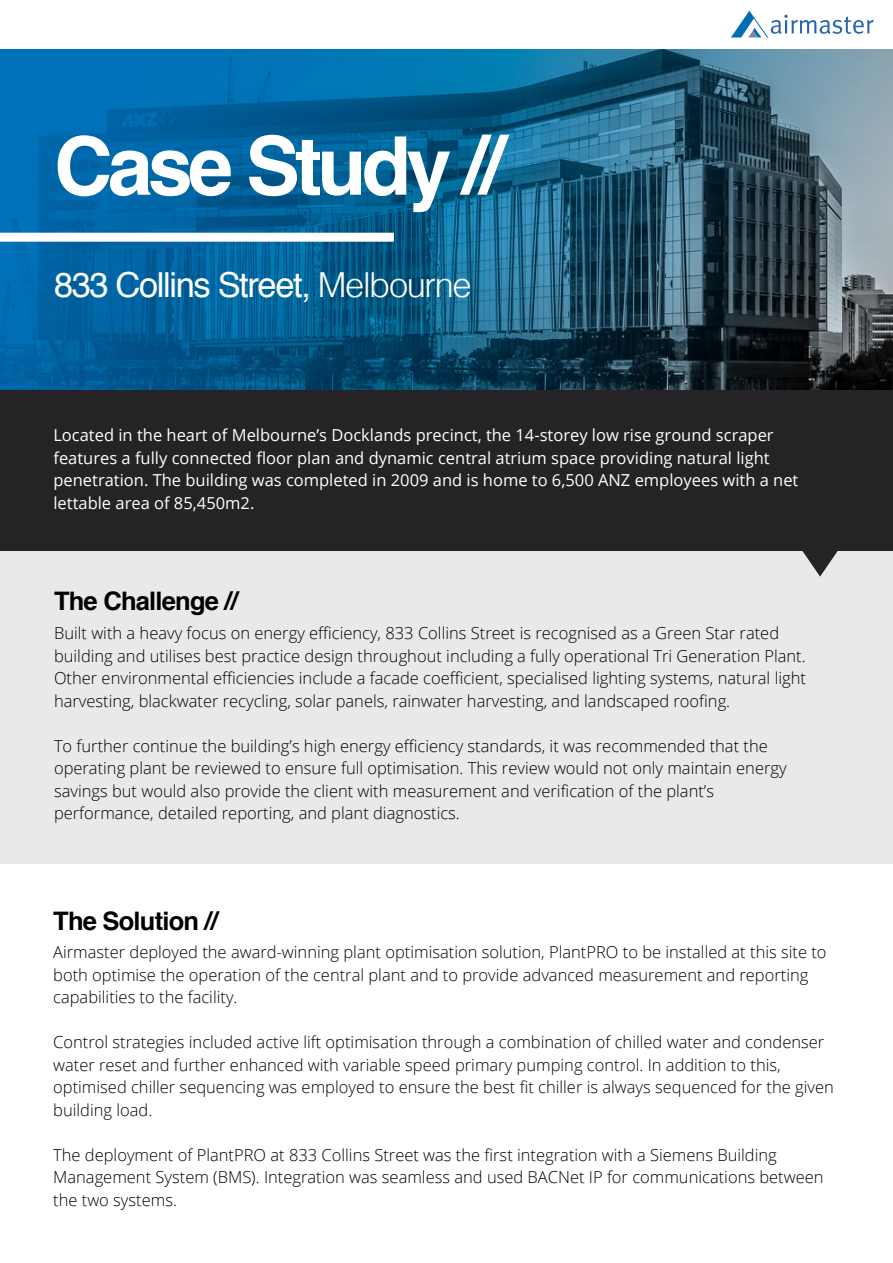
<style>
.page{position:relative;width:893px;height:1263px;background:#fff}
.page>*{position:absolute;margin:0;border:0;box-sizing:border-box;transform-origin:0 0}
.t1{font:700 81px "Helvetica";letter-spacing:-.06em;color:#fff}
.t2{font:34.5px "Helvetica";letter-spacing:-.04em;color:#fff}
.t3{font:700 25.5px "Helvetica";letter-spacing:-.03em;color:#000}
.t4{font:300 16.5px/22.5px "Open Sans";color:#000}
.t5{font:16.5px/22.5px "Open Sans";color:#fff}
.s1{font-weight:300}
</style>
<div class="page">
<img style="left:0;top:49px;width:893px;height:341px">
<div style="left:0;top:550px;width:893px;height:314px;background:#e7e9ea"></div>
<div style="left:0;top:390px;width:893px;height:160px;background:#252325"></div>
<svg style="left:802px;top:550px;width:36px;height:27px"></svg>
<div style="left:0;top:233px;width:394px;height:9px;background:#fff"></div>
<svg style="left:731px;top:11px;width:143px;height:27px"></svg>
<h1 class="t1" style="left:54px;top:101px;width:452px">Case Study //</h1>
<h2 class="t2" style="left:54px;top:258px;width:419px">833 Collins Street, <span class="s1">Melbourne</span></h2>
<p class="t5" style="left:53px;top:424px;width:746px">Located in the heart of Melbourne’s Docklands precinct, the 14-storey low rise ground scraper features a fully connected floor plan and dynamic central atrium space providing natural light penetration. The building was completed in 2009 and is home to 6,500 ANZ employees with a net lettable area of 85,450m2.</p>
<h3 class="t3" style="left:54px;top:580px;width:186px">The Challenge //</h3>
<p class="t4" style="left:54px;top:622px;width:753px">Built with a heavy focus on energy efficiency, 833 Collins Street is recognised as a Green Star rated building and utilises best practice design throughout including a fully operational Tri Generation Plant.<br>Other environmental efficiencies include a facade coefficient, specialised lighting systems, natural light harvesting, blackwater recycling, solar panels, rainwater harvesting, and landscaped roofing.</p>
<p class="t4" style="left:54px;top:734px;width:734px">To further continue the building’s high energy efficiency standards, it was recommended that the operating plant be reviewed to ensure full optimisation. This review would not only maintain energy savings but would also provide the client with measurement and verification of the plant’s performance, detailed reporting, and plant diagnostics.</p>
<h3 class="t3" style="left:53px;top:900px;width:166px">The Solution //</h3>
<p class="t4" style="left:53px;top:940px;width:775px">Airmaster deployed the award-winning plant optimisation solution, PlantPRO to be installed at this site to both optimise the operation of the central plant and to provide advanced measurement and reporting capabilities to the facility.</p>
<p class="t4" style="left:53px;top:1030px;width:782px">Control strategies included active lift optimisation through a combination of chilled water and condenser water reset and further enhanced with variable speed primary pumping control. In addition to this, optimised chiller sequencing was employed to ensure the best fit chiller is always sequenced for the given building load.</p>
<p class="t4" style="left:53px;top:1143px;width:772px">The deployment of PlantPRO at 833 Collins Street was the first integration with a Siemens Building<br>Management System (BMS). Integration was seamless and used BACNet IP for communications between the two systems.</p>
</div>
